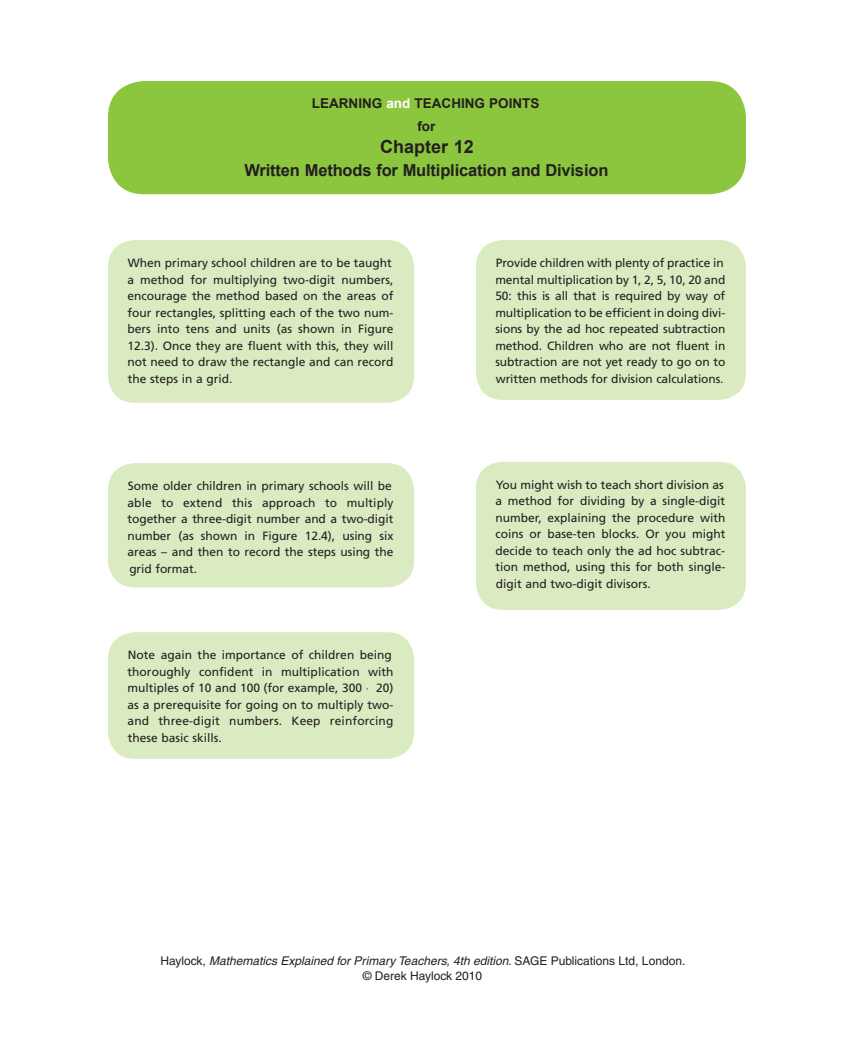
<style>
.page{position:relative;width:845px;height:1041px;background:#fff}
.page>*{position:absolute;margin:0;border:0;box-sizing:border-box;transform-origin:0 0}
.t1{font:700 18px "Arial";color:#231f20}
.t2{font:700 16.5px "Arial";letter-spacing:-.01em;color:#231f20}
.t3{font:700 13.5px "Arial";color:#231f20}
.t4{font:12px/16.5px "Frutiger";color:#231f20}
.t5{font:12px/15px "Helvetica";color:#231f20;text-align:center}
.s1{color:#fff}
.s2{font-style:italic}
</style>
<div class="page">
<div style="left:108px;top:81px;width:638px;height:113px;background:#8bc63e;border-radius:36px"></div>
<div style="left:108px;top:240px;width:306px;height:163px;background:#daeac1;border-radius:27px"></div>
<div style="left:108px;top:463px;width:306px;height:124px;background:#daeac1;border-radius:27px"></div>
<div style="left:108px;top:632px;width:306px;height:126px;background:#daeac1;border-radius:27px"></div>
<div style="left:476px;top:240px;width:270px;height:160px;background:#daeac1;border-radius:27px"></div>
<div style="left:476px;top:461px;width:270px;height:149px;background:#daeac1;border-radius:27px"></div>
<p class="t3" style="left:312px;top:94px;width:158px">LEARNING <span class="s1">and</span> Teaching</p>
<p class="t3" style="left:489px;top:94px;width:52px">Points</p>
<p class="t3" style="left:417px;top:117px;width:19px">for</p>
<h1 class="t1" style="left:380px;top:135px;width:95px">Chapter 12</h1>
<h2 class="t2" style="left:244px;top:159px;width:365px">Written Methods for Multiplication and Division</h2>
<p class="t4" style="left:127px;top:255px;width:267px">When primary school children are to be taught a method for multiplying two-digit numbers, encourage the method based on the areas of four rectangles, splitting each of the two num&shy;bers into tens and units (as shown in Figure 12.3). Once they are fluent with this, they will not need to draw the rectangle and can record the steps in a grid.</p>
<p class="t4" style="left:127px;top:478px;width:268px">Some older children in primary schools will be able to extend this approach to multiply together a three-digit number and a two-digit number (as shown in Figure 12.4), using six areas – and then to record the steps using the grid format.</p>
<p class="t4" style="left:127px;top:647px;width:268px">Note again the importance of children being thoroughly confident in multiplication with multiples of 10 and 100 (for example, 300 20) as a prerequisite for going on to multiply two&shy;and three-digit numbers. Keep reinforcing these basic skills.</p>
<p class="t4" style="left:495px;top:255px;width:231px">Provide children with plenty of practice in mental multiplication by 1, 2, 5, 10, 20 and 50: this is all that is required by way of multiplication to be efficient in doing divi&shy;sions by the ad hoc repeated subtraction method. Children who are not fluent in subtraction are not yet ready to go on to written methods for division calculations.</p>
<p class="t4" style="left:495px;top:476px;width:231px">You might wish to teach short division as a method for dividing by a single-digit number, explaining the procedure with coins or base-ten blocks. Or you might decide to teach only the ad hoc subtrac&shy;tion method, using this for both single&shy;digit and two-digit divisors.</p>
<p class="t5" style="left:160px;top:953px;width:526px">Haylock, <span class="s2">Mathematics Explained for Primary Teachers, 4th edition</span>. SAGE Publications Ltd, London. © Derek Haylock 2010</p>
</div>
